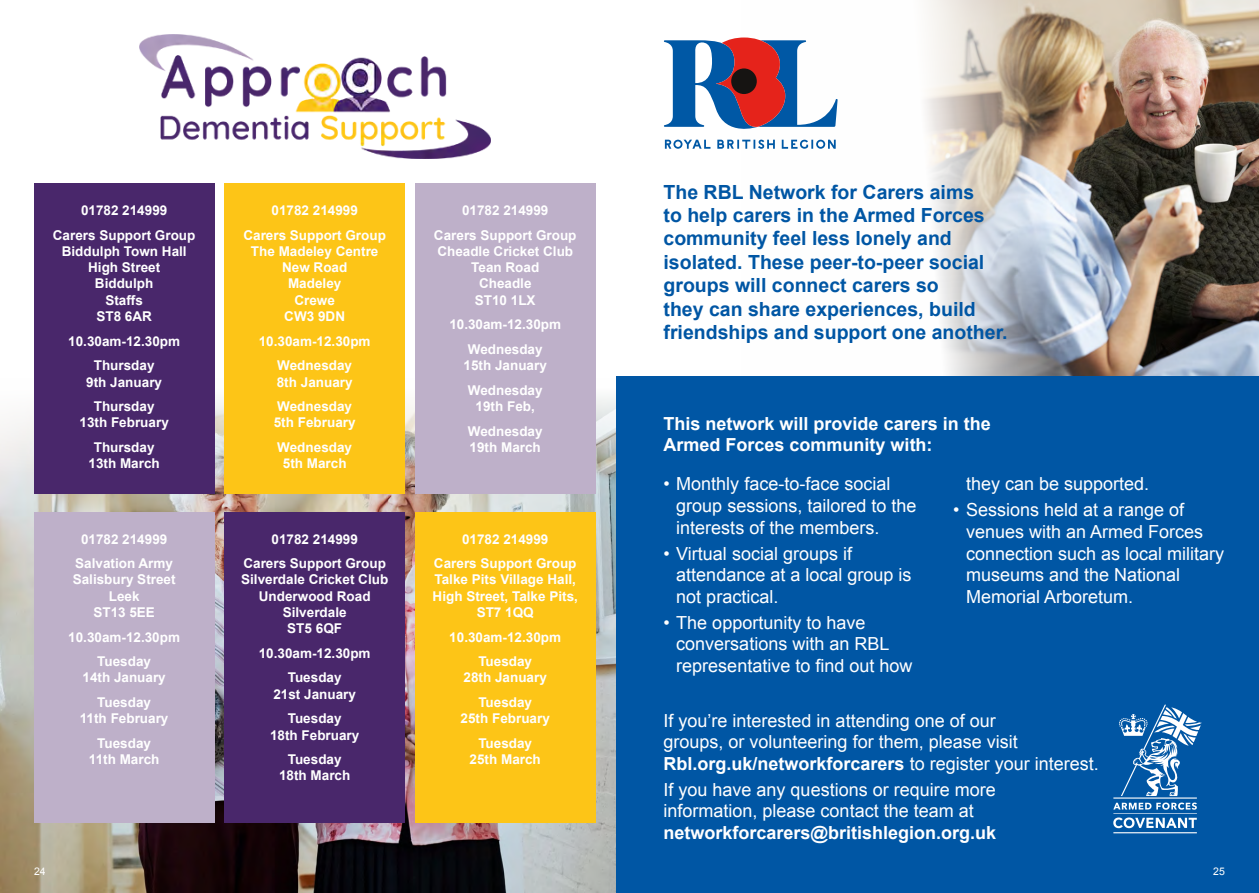
<style>
.page{position:relative;width:1259px;height:893px;background:#fff}
.page>*{position:absolute;margin:0;border:0;box-sizing:border-box;transform-origin:0 0}
.t1{font:700 19.5px/23.4px "Arial";color:#0056a4}
.t2{font:18px/21.6px "Arial";color:#fff}
.t3{font:700 18px/21.6px "Arial";color:#fff}
.t4{font:700 13.5px/24.8px "Arial";color:#fff;text-align:center}
.t5{font:10.5px "Arial";color:#fff}
.s1{font-weight:700}
</style>
<div class="page">
<img style="left:0;top:378px;width:617px;height:515px">
<div style="left:34px;top:184px;width:180px;height:310px;background:#49276b"></div>
<div style="left:34px;top:512px;width:180px;height:310px;background:#beb0c9"></div>
<div style="left:415px;top:184px;width:180px;height:310px;background:#beb0c9"></div>
<div style="left:225px;top:512px;width:180px;height:310px;background:#49276b"></div>
<div style="left:225px;top:184px;width:180px;height:310px;background:#fdc517"></div>
<div style="left:415px;top:512px;width:180px;height:310px;background:#fdc517"></div>
<img style="left:139px;top:34px;width:351px;height:125px">
<img style="left:741px;top:0;width:518px;height:377px">
<div style="left:617px;top:377px;width:642px;height:516px;background:#0056a4"></div>
<svg style="left:664px;top:38px;width:173px;height:111px"></svg>
<svg style="left:1113px;top:705px;width:89px;height:128px"></svg>
<hr style="left:1113px;top:813px;width:84px;height:1px;background:#fff">
<p class="t4" style="left:53px;top:199px;width:144px">01782 214999<br>Carers Support Group</p>
<p class="t4" style="left:62px;top:244px;width:126px;line-height:16.2px">Biddulph Town Hall<br>High Street<br>Biddulph<br>Staffs<br>ST8 6AR</p>
<p class="t4" style="left:68px;top:329px;width:113px">10.30am-12.30pm<br>Thursday</p>
<p class="t4" style="left:86px;top:370px;width:77px">9th January<br>Thursday</p>
<p class="t4" style="left:80px;top:411px;width:91px">13th February<br>Thursday</p>
<p class="t4" style="left:89px;top:452px;width:73px">13th March</p>
<p class="t4" style="left:75px;top:527px;width:99px">01782 214999<br>Salvation Army</p>
<p class="t4" style="left:73px;top:572px;width:104px;line-height:16.2px">Salisbury Street<br>Leek<br>ST13 5EE</p>
<p class="t4" style="left:68px;top:625px;width:113px">10.30am-12.30pm<br>Tuesday</p>
<p class="t4" style="left:82px;top:666px;width:85px">14th January<br>Tuesday</p>
<p class="t4" style="left:80px;top:707px;width:90px">11th February<br>Tuesday</p>
<p class="t4" style="left:89px;top:748px;width:72px">11th March</p>
<p class="t5" style="left:34px;top:864px;width:13px">24</p>
<p class="t4" style="left:243px;top:199px;width:144px">01782 214999<br>Carers Support Group</p>
<p class="t4" style="left:251px;top:244px;width:129px;line-height:16.2px">The Madeley Centre<br>New Road<br>Madeley<br>Crewe<br>CW3 9DN</p>
<p class="t4" style="left:259px;top:329px;width:113px">10.30am-12.30pm<br>Wednesday</p>
<p class="t4" style="left:277px;top:370px;width:77px;text-align:left">8th January<br>Wednesday</p>
<p class="t4" style="left:274px;top:411px;width:83px;text-align:left">5th February<br>Wednesday</p>
<p class="t4" style="left:283px;top:452px;width:65px">5th March</p>
<p class="t4" style="left:243px;top:527px;width:144px">01782 214999<br>Carers Support Group</p>
<p class="t4" style="left:241px;top:572px;width:149px;line-height:16.2px">Silverdale Cricket Club<br>Underwood Road<br>Silverdale<br>ST5 6QF</p>
<p class="t4" style="left:259px;top:641px;width:113px">10.30am-12.30pm<br>Tuesday</p>
<p class="t4" style="left:273px;top:682px;width:84px">21st January<br>Tuesday</p>
<p class="t4" style="left:270px;top:723px;width:91px">18th February<br>Tuesday</p>
<p class="t4" style="left:279px;top:764px;width:73px">18th March</p>
<p class="t4" style="left:434px;top:199px;width:144px">01782 214999<br>Carers Support Group</p>
<p class="t4" style="left:437px;top:244px;width:137px;line-height:16.2px">Cheadle Cricket Club<br>Tean Road<br>Cheadle<br>ST10 1LX</p>
<p class="t4" style="left:449px;top:313px;width:113px">10.30am-12.30pm<br>Wednesday</p>
<p class="t4" style="left:463px;top:354px;width:85px">15th January<br>Wednesday</p>
<p class="t4" style="left:468px;top:395px;width:76px">19th Feb,<br>Wednesday</p>
<p class="t4" style="left:469px;top:435px;width:73px">19th March</p>
<p class="t4" style="left:434px;top:527px;width:144px">01782 214999<br>Carers Support Group</p>
<p class="t4" style="left:432px;top:572px;width:147px;line-height:16.2px">Talke Pits Village Hall,<br>High Street, Talke Pits,<br>ST7 1QQ</p>
<p class="t4" style="left:449px;top:625px;width:113px">10.30am-12.30pm<br>Tuesday</p>
<p class="t4" style="left:463px;top:666px;width:85px">28th January<br>Tuesday</p>
<p class="t4" style="left:460px;top:707px;width:91px">25th February<br>Tuesday</p>
<p class="t4" style="left:469px;top:748px;width:73px">25th March</p>
<h1 class="t1" style="left:663px;top:181px;width:346px">The RBL Network for Carers aims<br>to help carers in the Armed Forces community feel less lonely and isolated. These peer-to-peer social groups will connect carers so<br>they can share experiences, build friendships and support one another.</h1>
<h2 class="t3" style="left:663px;top:413px;width:329px">This network will provide carers in the<br>Armed Forces community with:</h2>
<h2 class="t2" style="left:676px;top:474px;width:242px;text-indent:-13px">• Monthly face-to-face social group sessions, tailored to the interests of the members.</h2>
<h2 class="t2" style="left:676px;top:543px;width:237px;text-indent:-13px">• Virtual social groups if attendance at a local group is not practical.</h2>
<h2 class="t2" style="left:676px;top:612px;width:238px;text-indent:-13px">• The opportunity to have conversations with an RBL representative to find out how</h2>
<h2 class="t2" style="left:966px;top:474px;width:185px">they can be supported.</h2>
<h2 class="t2" style="left:966px;top:499px;width:260px;text-indent:-13px">• Sessions held at a range of venues with an Armed Forces connection such as local military museums and the National<br>Memorial Arboretum.</h2>
<h2 class="t2" style="left:663px;top:710px;width:437px">If you’re interested in attending one of our<br>groups, or volunteering for them, please visit<br><span class="s1">Rbl.org.uk/networkforcarers</span> to register your interest.</h2>
<h2 class="t2" style="left:663px;top:779px;width:334px">If you have any questions or require more information, please contact the team at</h2>
<h2 class="t3" style="left:663px;top:822px;width:334px">networkforcarers@britishlegion.org.uk</h2>
<p class="t5" style="left:1213px;top:864px;width:13px">25</p>
</div>
